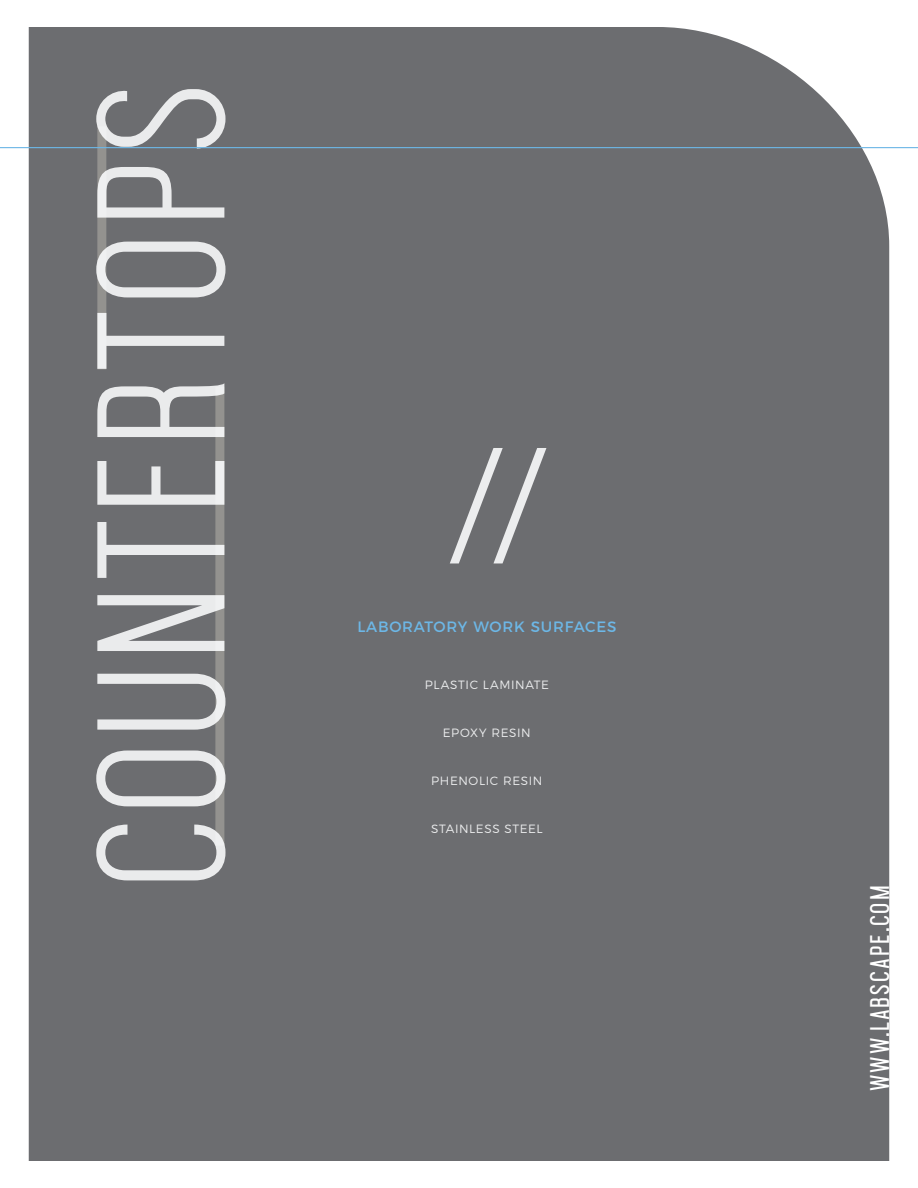
<style>
.page{position:relative;width:918px;height:1188px;background:#fff}
.page>*{position:absolute;margin:0;border:0;box-sizing:border-box;transform-origin:0 0}
.t1{font:100 181.5px "Aquilone";letter-spacing:.03em;color:#ecedee}
.t2{font:italic 100 165px "Aquilone";color:#ecedee}
.Paragraph_Style4{font:27px "Aquilone";letter-spacing:.075em;color:#fff}
.Paragraph_Style3{font:15px "Montserrat";letter-spacing:.05em;color:#6db7e6}
.Paragraph_Style3-2{font:300 12px "Montserrat";letter-spacing:.05em;color:#ecedee}
</style>
<div class="page">
<div style="left:29px;top:27px;width:860px;height:1134px;background:#6c6d70"></div>
<div style="left:215px;top:387px;width:9px;height:459px;background:#93928f"></div>
<div style="left:97px;top:126px;width:9px;height:243px;background:#93928f"></div>
<hr style="left:0;top:147px;width:918px;height:1px;background:#6db7e6">
<h1 class="t1" style="left:61px;top:888px;width:806px;rotate:-90deg">COUNTERTOPS</h1>
<p class="t2" style="left:443px;top:415px;width:89px">//</p>
<p class="Paragraph_Style3" style="left:357px;top:615px;width:261px">LABORATORY WORK SURFACES</p>
<p class="Paragraph_Style3-2" style="left:425px;top:676px;width:126px">PLASTIC LAMINATE</p>
<p class="Paragraph_Style3-2" style="left:443px;top:724px;width:89px">EPOXY RESIN</p>
<p class="Paragraph_Style3-2" style="left:431px;top:772px;width:113px">PHENOLIC RESIN</p>
<p class="Paragraph_Style3-2" style="left:431px;top:820px;width:113px">STAINLESS STEEL</p>
<p class="Paragraph_Style4" style="left:865px;top:1091px;width:207px;rotate:-90deg">WWW.LABSCAPE.COM</p>
</div>
